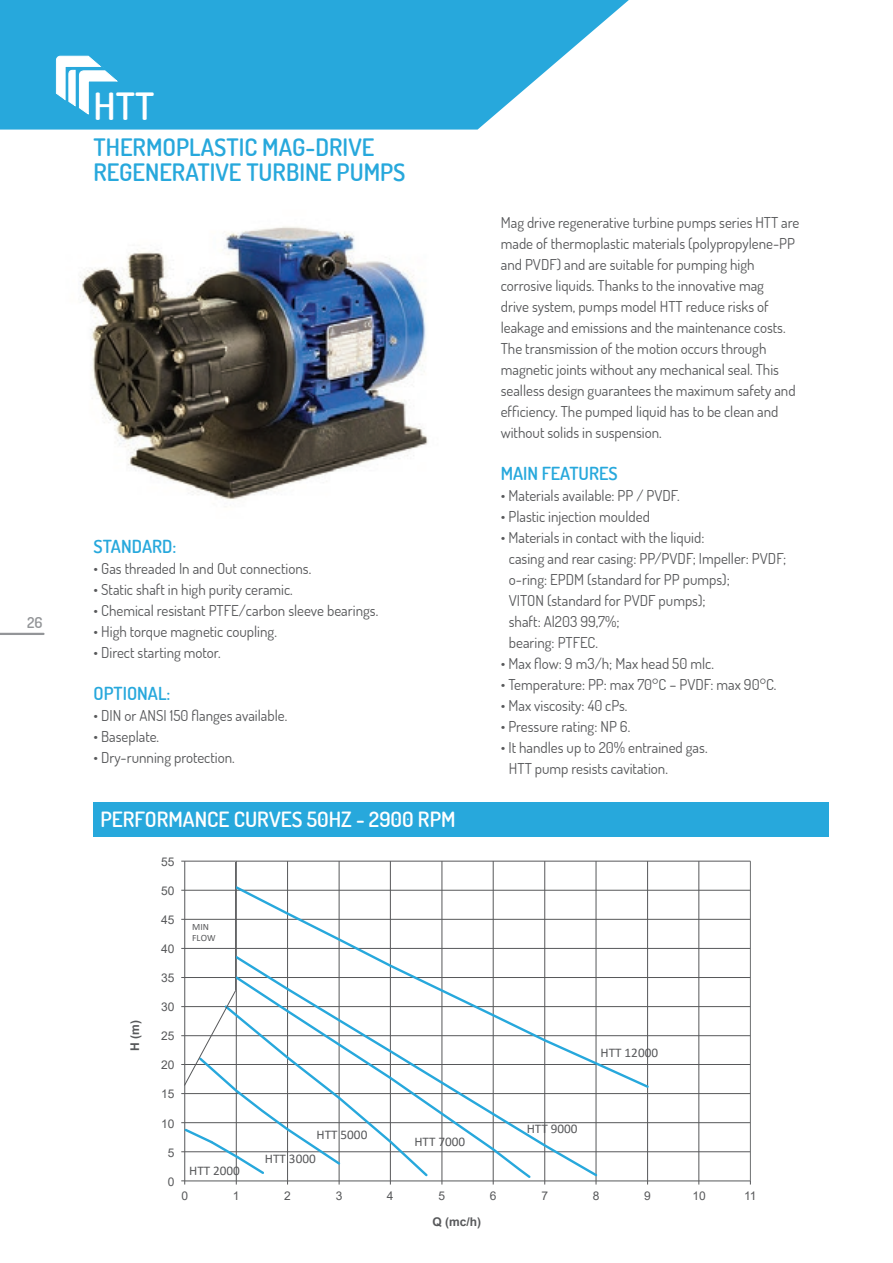
<style>
.page{position:relative;width:893px;height:1263px;background:#fff}
.page>*{position:absolute;margin:0;border:0;box-sizing:border-box;transform-origin:0 0}
.t1{font:600 37.5px "Dosis";color:#fff}
.t2{font:600 24px "Dosis";color:#27a8dc}
.t3{font:600 21px "Dosis";color:#fff}
.t4{font:600 18px "Dosis";color:#27a8dc}
.t5{font:15px/21px "Dosis";color:#57585a}
.t6{font:600 15px "Dosis";color:#939598}
.t7{font:13.2px "Calibri";color:#57585a}
.t8{font:12px "Arial";color:#57585a}
.t9{font:700 12px "Arial";color:#57585a}
.t10{font:9.6px/10.8px "Calibri";color:#57585a}
</style>
<div class="page">
<hr style="left:0;top:633px;width:44px;height:2px;background:#939598">
<svg style="left:0;top:0;width:629px;height:130px;background:#42b3e0"></svg>
<svg style="left:56px;top:54px;width:63px;height:60px"></svg>
<div style="left:94px;top:802px;width:735px;height:34px;background:#27a8dc"></div>
<hr style="left:185px;top:1151px;width:565px;height:1px;background:#57585a">
<hr style="left:185px;top:1122px;width:565px;height:1px;background:#57585a">
<hr style="left:185px;top:1093px;width:565px;height:1px;background:#57585a">
<hr style="left:185px;top:1064px;width:565px;height:1px;background:#57585a">
<hr style="left:185px;top:1035px;width:565px;height:1px;background:#57585a">
<hr style="left:185px;top:1006px;width:565px;height:1px;background:#57585a">
<hr style="left:185px;top:977px;width:565px;height:1px;background:#57585a">
<hr style="left:185px;top:948px;width:565px;height:1px;background:#57585a">
<hr style="left:185px;top:919px;width:565px;height:1px;background:#57585a">
<hr style="left:185px;top:890px;width:565px;height:1px;background:#57585a">
<hr style="left:185px;top:861px;width:565px;height:1px;background:#57585a">
<hr style="left:236px;top:861px;width:1px;height:320px;background:#57585a">
<hr style="left:287px;top:861px;width:1px;height:320px;background:#57585a">
<hr style="left:339px;top:861px;width:1px;height:320px;background:#57585a">
<hr style="left:390px;top:861px;width:1px;height:320px;background:#57585a">
<hr style="left:442px;top:861px;width:1px;height:320px;background:#57585a">
<hr style="left:493px;top:861px;width:1px;height:320px;background:#57585a">
<hr style="left:544px;top:861px;width:1px;height:320px;background:#57585a">
<hr style="left:596px;top:861px;width:1px;height:320px;background:#57585a">
<hr style="left:647px;top:861px;width:1px;height:320px;background:#57585a">
<hr style="left:699px;top:861px;width:1px;height:320px;background:#57585a">
<hr style="left:750px;top:861px;width:1px;height:320px;background:#6d6f70">
<hr style="left:184px;top:861px;width:1px;height:320px;background:#57585a">
<hr style="left:185px;top:1181px;width:565px;height:1px;background:#57585a">
<svg style="left:430px;top:1090px;width:169px;height:88px"></svg>
<svg style="left:233px;top:884px;width:418px;height:206px"></svg>
<hr style="left:235px;top:862px;width:1px;height:129px;background:#57585a">
<svg style="left:181px;top:989px;width:249px;height:195px"></svg>
<img style="left:80px;top:226px;width:348px;height:274px">
<p class="t6" style="left:27px;top:612px;width:17px">26</p>
<p class="t1" style="left:94px;top:81px;width:62px">HTT</p>
<p class="t2" style="left:94px;top:132px;width:282px">THERMOPLASTIC MAG-DRIVE</p>
<p class="t2" style="left:94px;top:157px;width:314px">REGENERATIVE TURBINE PUMPS</p>
<p class="t4" style="left:94px;top:534px;width:84px">STANDARD:</p>
<p class="t5" style="left:94px;top:557px;width:219px">• Gas threaded In and Out connections.</p>
<p class="t5" style="left:94px;top:578px;width:201px">• Static shaft in high purity ceramic.</p>
<p class="t5" style="left:94px;top:599px;width:286px">• Chemical resistant PTFE/carbon sleeve bearings.</p>
<p class="t5" style="left:94px;top:620px;width:185px">• High torque magnetic coupling.</p>
<p class="t5" style="left:94px;top:641px;width:129px">• Direct starting motor.</p>
<p class="t4" style="left:94px;top:681px;width:79px">OPTIONAL:</p>
<p class="t5" style="left:94px;top:704px;width:195px">• DIN or ANSI 150 flanges available.</p>
<p class="t5" style="left:94px;top:725px;width:67px">• Baseplate.</p>
<p class="t5" style="left:94px;top:746px;width:143px">• Dry-running protection.</p>
<p class="t3" style="left:100px;top:806px;width:357px">PERFORMANCE CURVES 50HZ - 2900 RPM</p>
<p class="t8" style="left:161px;top:853px;width:15px">55</p>
<p class="t9" style="left:126px;top:1051px;width:32px;rotate:-90deg">H (m)</p>
<p class="t8" style="left:161px;top:882px;width:15px">50</p>
<p class="t8" style="left:161px;top:911px;width:15px">45</p>
<p class="t8" style="left:161px;top:940px;width:15px">40</p>
<p class="t8" style="left:161px;top:970px;width:15px">35</p>
<p class="t8" style="left:161px;top:999px;width:15px">30</p>
<p class="t8" style="left:161px;top:1028px;width:15px">25</p>
<p class="t8" style="left:161px;top:1057px;width:15px">20</p>
<p class="t8" style="left:161px;top:1086px;width:15px">15</p>
<p class="t8" style="left:161px;top:1115px;width:15px">10</p>
<p class="t8" style="left:168px;top:1144px;width:8px">5</p>
<p class="t8" style="left:168px;top:1173px;width:8px">0</p>
<p class="t10" style="left:192px;top:921px;width:25px">MIN<br>FLOW</p>
<p class="t7" style="left:189px;top:1161px;width:52px">HTT 2000</p>
<p class="t7" style="left:317px;top:1126px;width:52px">HTT 5000</p>
<p class="t7" style="left:265px;top:1149px;width:52px">HTT 3000</p>
<p class="t7" style="left:414px;top:1132px;width:52px">HTT 7000</p>
<p class="t5" style="left:501px;top:212px;width:300px">Mag drive regenerative turbine pumps series HTT are made of thermoplastic materials (polypropylene-PP</p>
<p class="t5" style="left:501px;top:254px;width:296px">and PVDF) and are suitable for pumping high corrosive liquids. Thanks to the innovative mag drive system, pumps model HTT reduce risks of leakage and emissions and the maintenance costs.<br>The transmission of the motion occurs through magnetic joints without any mechanical seal. This sealless design guarantees the maximum safety and efficiency. The pumped liquid has to be clean and without solids in suspension.</p>
<p class="t4" style="left:501px;top:462px;width:118px">MAIN FEATURES</p>
<p class="t5" style="left:501px;top:485px;width:180px">• Materials available: PP / PVDF.</p>
<p class="t5" style="left:501px;top:506px;width:151px">• Plastic injection moulded</p>
<p class="t5" style="left:501px;top:527px;width:205px">• Materials in contact with the liquid:</p>
<p class="t5" style="left:509px;top:548px;width:279px">casing and rear casing: PP/PVDF; Impeller: PVDF;</p>
<p class="t5" style="left:509px;top:569px;width:222px">o-ring: EPDM (standard for PP pumps);</p>
<p class="t5" style="left:509px;top:590px;width:198px">VITON (standard for PVDF pumps);</p>
<p class="t5" style="left:509px;top:611px;width:112px">shaft: Al203 99,7%;</p>
<p class="t5" style="left:509px;top:632px;width:91px">bearing: PTFEC.</p>
<p class="t5" style="left:501px;top:653px;width:215px">• Max flow: 9 m3/h; Max head 50 mlc.</p>
<p class="t5" style="left:501px;top:674px;width:277px">• Temperature: PP: max 70°C – PVDF: max 90°C.</p>
<p class="t5" style="left:501px;top:695px;width:128px">• Max viscosity: 40 cPs.</p>
<p class="t5" style="left:501px;top:716px;width:131px">• Pressure rating: NP 6.</p>
<p class="t5" style="left:501px;top:737px;width:208px">• It handles up to 20% entrained gas.</p>
<p class="t5" style="left:509px;top:758px;width:161px">HTT pump resists cavitation.</p>
<p class="t7" style="left:600px;top:1043px;width:59px">HTT 12000</p>
<p class="t7" style="left:527px;top:1119px;width:52px">HTT 9000</p>
<p class="t8" style="left:181px;top:1188px;width:8px">0</p>
<p class="t8" style="left:233px;top:1188px;width:8px">1</p>
<p class="t8" style="left:284px;top:1188px;width:8px">2</p>
<p class="t8" style="left:336px;top:1188px;width:8px">3</p>
<p class="t8" style="left:387px;top:1188px;width:8px">4</p>
<p class="t8" style="left:439px;top:1188px;width:8px">5</p>
<p class="t8" style="left:490px;top:1188px;width:8px">6</p>
<p class="t8" style="left:541px;top:1188px;width:8px">7</p>
<p class="t8" style="left:593px;top:1188px;width:8px">8</p>
<p class="t8" style="left:644px;top:1188px;width:8px">9</p>
<p class="t8" style="left:692px;top:1188px;width:15px">10</p>
<p class="t8" style="left:744px;top:1188px;width:14px">11</p>
<p class="t9" style="left:432px;top:1213px;width:50px">Q (mc/h)</p>
</div>
